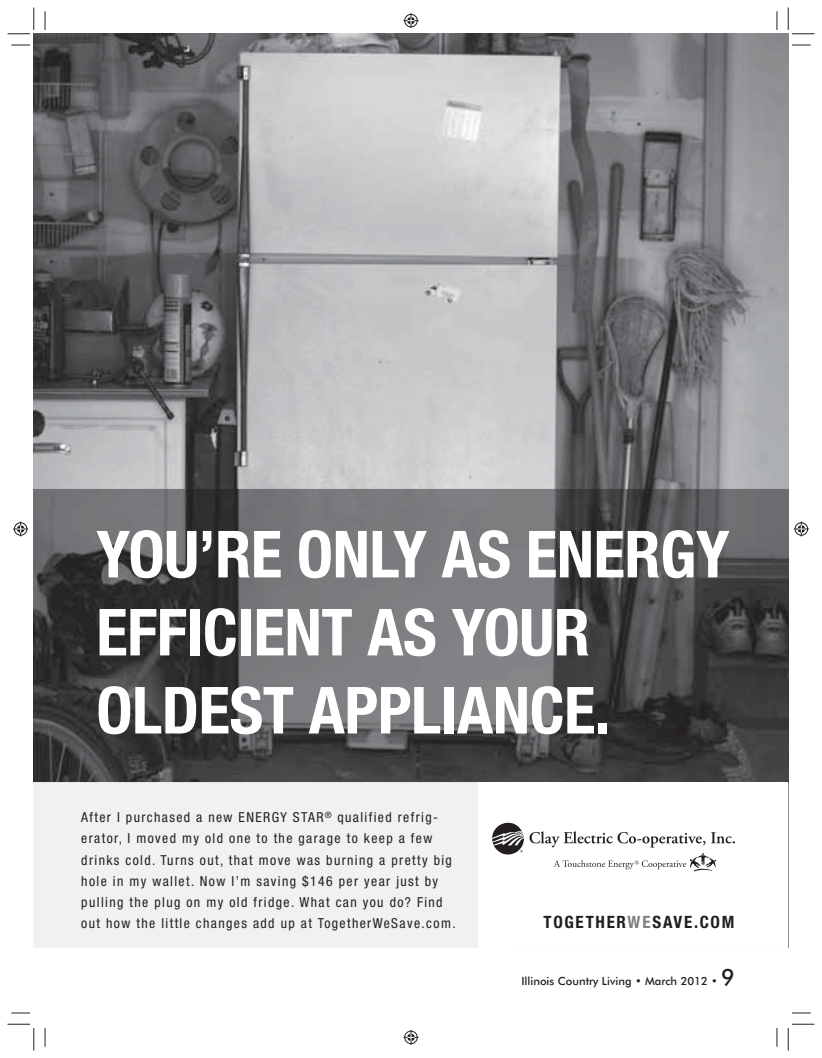
<style>
.page{position:relative;width:822px;height:1058px;background:#fff}
.page>*{position:absolute;margin:0;border:0;box-sizing:border-box;transform-origin:0 0}
.t1{font:700 condensed 65px/78px "Helvetica Neue LT Std";letter-spacing:-.005em;color:#fff}
.t2{font:700 condensed 17px "Helvetica Neue LT Std";letter-spacing:.1em;color:#231f20}
.t3{font:condensed 13.75px/21.2px "Helvetica Neue LT Std";letter-spacing:.1em;color:#231f20}
.t4{font:500 11.25px "Futura BT";color:#231f20}
.s1{color:#7e8082}
.s2{font-size:22.5px}
</style>
<div class="page">
<img style="left:34px;top:34px;width:754px;height:455px">
<svg style="left:34px;top:489px;width:754px;height:293px;background:#555557"></svg>
<div style="left:34px;top:783px;width:444px;height:165px;background:#f0f1f1"></div>
<svg style="left:492px;top:822px;width:242px;height:49px"></svg>
<svg style="left:11px;top:44px;width:19px;height:2px"></svg>
<svg style="left:792px;top:44px;width:18px;height:2px"></svg>
<svg style="left:11px;top:1012px;width:19px;height:1px"></svg>
<svg style="left:792px;top:1012px;width:18px;height:1px"></svg>
<svg style="left:44px;top:11px;width:2px;height:19px"></svg>
<svg style="left:44px;top:1028px;width:2px;height:18px"></svg>
<svg style="left:776px;top:11px;width:1px;height:19px"></svg>
<svg style="left:776px;top:1028px;width:1px;height:18px"></svg>
<svg style="left:8px;top:8px;width:27px;height:27px"></svg>
<svg style="left:8px;top:1024px;width:27px;height:26px"></svg>
<svg style="left:787px;top:8px;width:27px;height:27px"></svg>
<svg style="left:787px;top:1024px;width:27px;height:26px"></svg>
<svg style="left:403px;top:13px;width:15px;height:15px"></svg>
<svg style="left:403px;top:1029px;width:15px;height:15px"></svg>
<svg style="left:13px;top:521px;width:15px;height:15px"></svg>
<svg style="left:793px;top:521px;width:15px;height:15px"></svg>
<h1 class="t1" style="left:96px;top:516px;width:634px">YOU’RE ONLY AS ENERGY<br>EFFICIENT AS YOUR<br>OLDEST APPLIANCE.</h1>
<p class="t3" style="left:81px;top:808px;width:375px">After I purchased a new ENERGY STAR<sup>®</sup> qualified refrig&shy;erator, I moved my old one to the garage to keep a few drinks cold. Turns out, that move was burning a pretty big hole in my wallet. Now I’m saving $146 per year just by pulling the plug on my old fridge. What can you do? Find out how the little changes add up at TogetherWeSave.com.</p>
<p class="t2" style="left:543px;top:912px;width:192px">TOGETHER<span class="s1">WE</span>SAVE.COM</p>
<p class="t4" style="left:521px;top:974px;width:215px">Illinois Country Living • March 2012 • <span class="s2">9</span></p>
</div>
